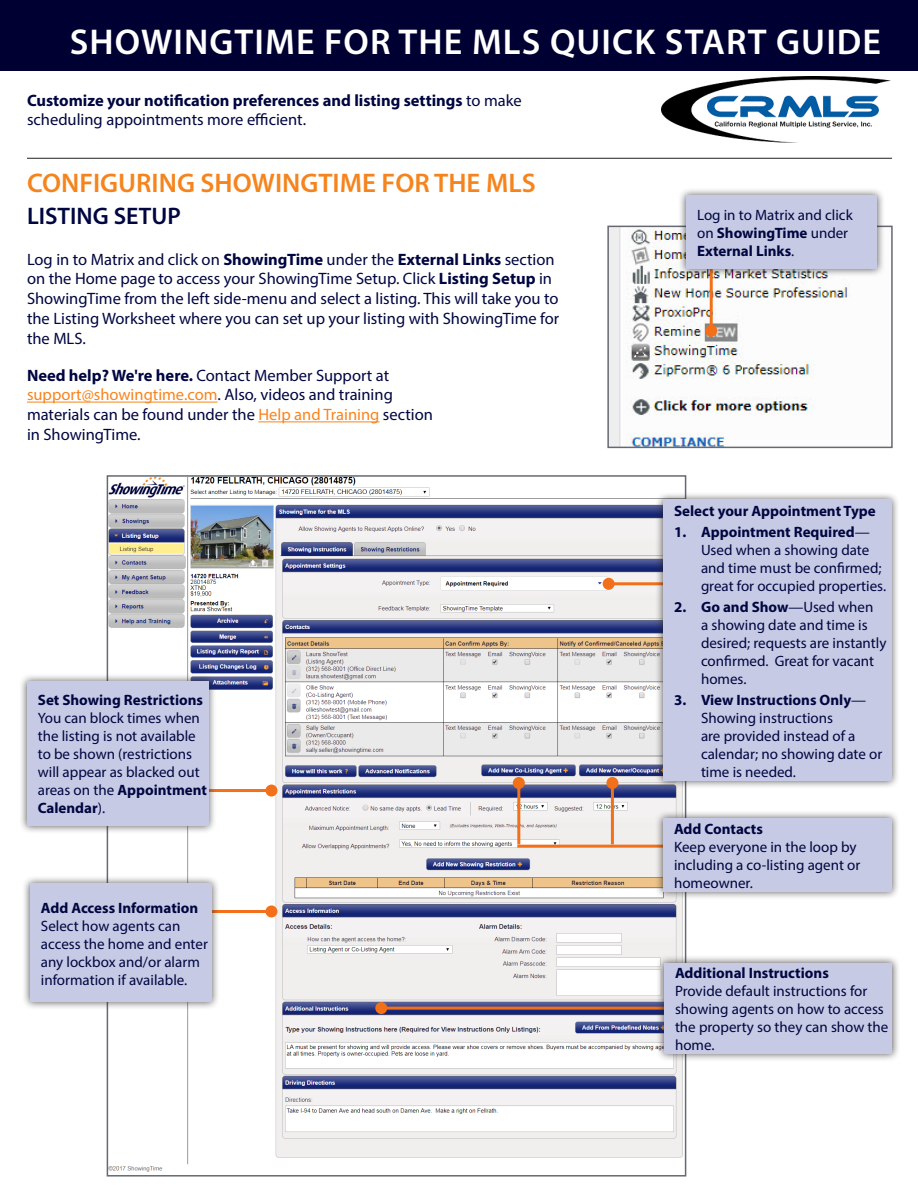
<style>
.page{position:relative;width:918px;height:1188px;background:#fff}
.page>*{position:absolute;margin:0;border:0;box-sizing:border-box;transform-origin:0 0}
.t1{font:600 36px "Myriad Pro";letter-spacing:.03em;color:#fff}
.t2{font:600 27px "Myriad Pro";color:#f6841d}
.t3{font:600 24px "Myriad Pro";color:#000640}
.t4{font:16.5px/19.8px "Myriad Pro";color:#000640}
.t5{font:700 16.5px/19.8px "Myriad Pro";color:#000640}
.t6{font:15px/18px "Myriad Pro";color:#000640}
.t7{font:700 15px "Myriad Pro";color:#000640}
.s1{font-weight:400}
.s2{font-weight:700}
.s3{color:#f9841d}
</style>
<div class="page">
<img style="left:610px;top:229px;width:240px;height:216px">
<div style="left:607px;top:226px;width:286px;height:222px;border:2px solid #666973"></div>
<div style="left:0;top:0;width:918px;height:70px;background:#000032"></div>
<hr style="left:27px;top:158px;width:865px;height:1px;background:#231f20">
<hr style="left:27px;top:402px;width:191px;height:1px;background:#f9841d">
<hr style="left:258px;top:421px;width:121px;height:1px;background:#f9841d">
<hr style="left:710px;top:217px;width:3px;height:114px;background:#f27019">
<div style="left:705px;top:325px;width:12px;height:12px;background:#f27019;border-radius:50%"></div>
<div style="left:678px;top:187px;width:207px;height:90px;background:#231f20;opacity:.75"></div>
<div style="left:686px;top:195px;width:191px;height:74px;background:#c6cae4"></div>
<img style="left:110px;top:478px;width:573px;height:694px">
<hr style="left:609px;top:582px;width:161px;height:3px;background:#f27019">
<div style="left:603px;top:578px;width:12px;height:12px;background:#f27019;border-radius:50%"></div>
<div style="left:655px;top:492px;width:245px;height:298px;background:#231f20;opacity:.75"></div>
<div style="left:663px;top:500px;width:229px;height:281px;background:#c6cae4"></div>
<hr style="left:517px;top:783px;width:3px;height:61px;background:#f27019">
<div style="left:513px;top:777px;width:12px;height:12px;background:#f27019;border-radius:50%"></div>
<hr style="left:611px;top:783px;width:3px;height:61px;background:#f27019">
<div style="left:606px;top:777px;width:12px;height:12px;background:#f27019;border-radius:50%"></div>
<hr style="left:517px;top:845px;width:203px;height:3px;background:#f27019">
<div style="left:655px;top:810px;width:245px;height:90px;background:#231f20;opacity:.75"></div>
<div style="left:663px;top:818px;width:229px;height:74px;background:#c6cae4"></div>
<hr style="left:127px;top:789px;width:144px;height:3px;background:#f27019">
<div style="left:265px;top:785px;width:12px;height:12px;background:#f27019;border-radius:50%"></div>
<div style="left:19px;top:673px;width:198px;height:161px;background:#231f20;opacity:.75"></div>
<div style="left:27px;top:682px;width:182px;height:144px;background:#c6cae4"></div>
<hr style="left:381px;top:1007px;width:374px;height:3px;background:#f27019">
<div style="left:375px;top:1002px;width:12px;height:12px;background:#f27019;border-radius:50%"></div>
<div style="left:656px;top:955px;width:244px;height:107px;background:#231f20;opacity:.75"></div>
<div style="left:664px;top:963px;width:228px;height:90px;background:#c6cae4"></div>
<hr style="left:175px;top:910px;width:96px;height:3px;background:#f27019">
<div style="left:265px;top:905px;width:12px;height:12px;background:#f27019;border-radius:50%"></div>
<div style="left:22px;top:875px;width:198px;height:135px;background:#231f20;opacity:.75"></div>
<div style="left:30px;top:884px;width:182px;height:118px;background:#c6cae4"></div>
<img style="left:662px;top:76px;width:229px;height:66px">
<p class="t1" style="left:70px;top:19px;width:813px">SHOWINGTIME FOR THE MLS QUICK START GUIDE</p>
<p class="t5" style="left:27px;top:90px;width:496px">Customize your notification preferences and listing settings <span class="s1">to make scheduling appointments more efficient.</span></p>
<p class="t2" style="left:27px;top:166px;width:510px">CONFIGURING SHOWINGTIME FOR THE MLS</p>
<p class="t3" style="left:27px;top:201px;width:155px">LISTING SETUP</p>
<p class="t4" style="left:27px;top:249px;width:534px">Log in to Matrix and click on <span class="s2">ShowingTime</span> under the <span class="s2">External Links</span> section on the Home page to access your ShowingTime Setup. Click <span class="s2">Listing Setup</span> in ShowingTime from the left side-menu and select a listing. This will take you to the Listing Worksheet where you can set up your listing with ShowingTime for the MLS.</p>
<p class="t4" style="left:27px;top:365px;width:407px"><span class="s2">Need help? We're here.</span> Contact Member Support at <span class="s3">support@showingtime.com</span>. Also, videos and training materials can be found under the <span class="s3">Help and Training</span> section in ShowingTime.</p>
<p class="t7" style="left:38px;top:691px;width:167px">Set Showing Restrictions</p>
<p class="t6" style="left:38px;top:709px;width:171px">You can block times when the listing is not available to be shown (restrictions will appear as blacked out areas on the <span class="s2">Appointment<br>Calendar</span>).</p>
<p class="t7" style="left:41px;top:898px;width:159px">Add Access Information</p>
<p class="t6" style="left:41px;top:916px;width:169px">Select how agents can access the home and enter any lockbox and/or alarm information if available.</p>
<p class="t6" style="left:697px;top:205px;width:157px">Log in to Matrix and click on <span class="s2">ShowingTime</span> under<br><span class="s2">External Links</span>.</p>
<p class="t7" style="left:674px;top:501px;width:203px">Select your Appointment Type</p>
<p class="t6" style="left:701px;top:522px;width:187px;text-indent:-27px"><span class="s2">1. Appointment Required</span>—<br>Used when a showing date and time must be confirmed; great for occupied properties.</p>
<p class="t6" style="left:701px;top:597px;width:187px;text-indent:-27px"><span class="s2">2. Go and Show</span>—Used when<br>a showing date and time is desired; requests are instantly confirmed. Great for vacant homes.</p>
<p class="t6" style="left:701px;top:690px;width:183px;text-indent:-27px"><span class="s2">3. View Instructions Only</span>—<br>Showing instructions<br>are provided instead of a calendar; no showing date or time is needed.</p>
<p class="t7" style="left:674px;top:819px;width:90px">Add Contacts</p>
<p class="t6" style="left:674px;top:837px;width:188px">Keep everyone in the loop by including a co-listing agent or homeowner.</p>
<p class="t7" style="left:675px;top:963px;width:155px">Additional Instructions</p>
<p class="t6" style="left:675px;top:981px;width:215px">Provide default instructions for showing agents on how to access the property so they can show the home.</p>
</div>
